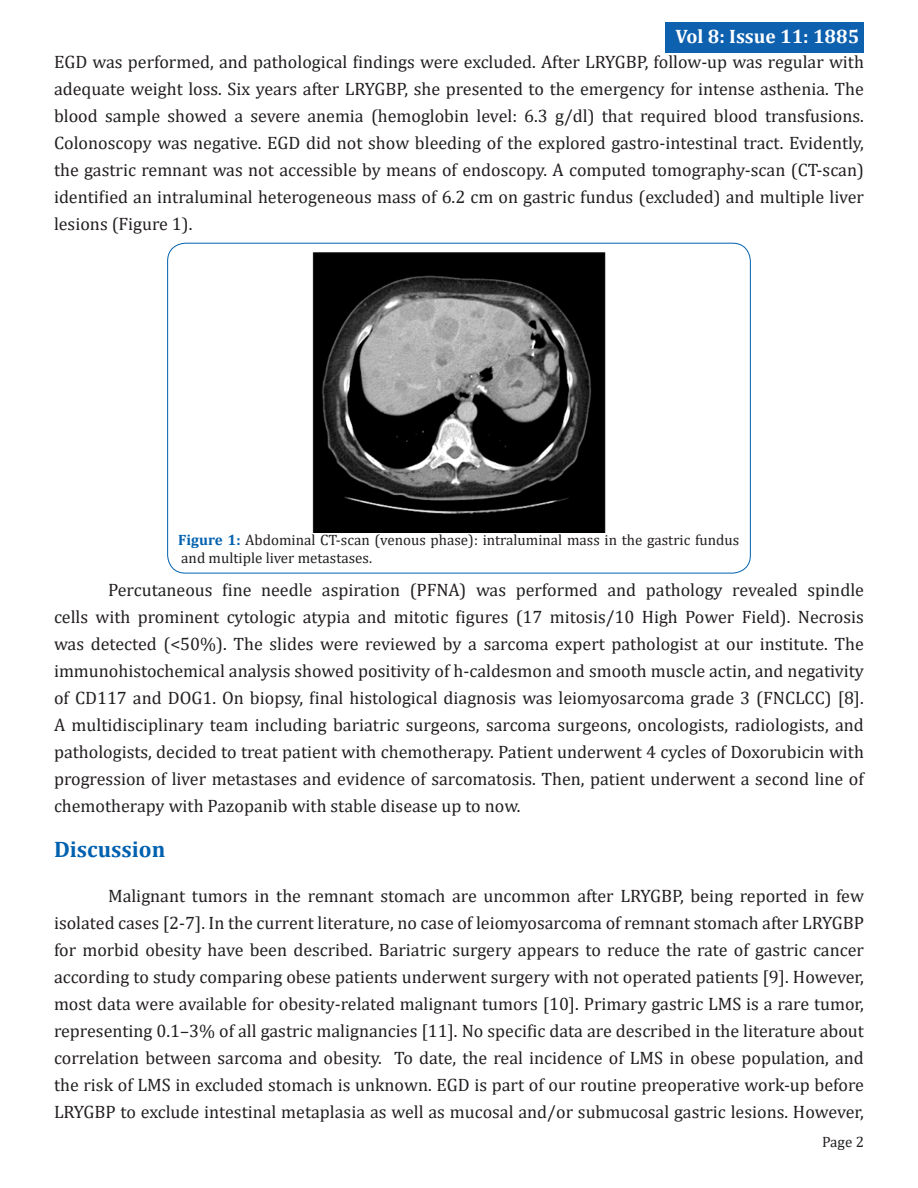
<style>
.page{position:relative;width:918px;height:1188px;background:#fff}
.page>*{position:absolute;margin:0;border:0;box-sizing:border-box;transform-origin:0 0}
.t1{font:700 22.5px "Cambria";color:#0061af}
.t2{font:700 19.5px "Cambria";color:#fff}
.Body_Text{font:18px/27px "Cambria";color:#231f20;text-align:justify}
.t3{font:15px/18px "Cambria";color:#231f20}
.s1{font-weight:700;color:#0061af}
</style>
<div class="page">
<div style="left:666px;top:22px;width:198px;height:30px;background:#0d61af"></div>
<img style="left:313px;top:252px;width:292px;height:281px">
<p class="t2" style="left:676px;top:22px;width:185px">Vol 8: Issue 11: 1885</p>
<p class="Body_Text" style="left:54px;top:48px;width:812px">EGD was performed, and pathological findings were excluded. After LRYGBP, follow-up was regular with adequate weight loss. Six years after LRYGBP, she presented to the emergency for intense asthenia. The blood sample showed a severe anemia (hemoglobin level: 6.3 g/dl) that required blood transfusions.<br>Colonoscopy was negative. EGD did not show bleeding of the explored gastro-intestinal tract. Evidently, the gastric remnant was not accessible by means of endoscopy. A computed tomography-scan (CT-scan) identified an intraluminal heterogeneous mass of 6.2 cm on gastric fundus (excluded) and multiple liver lesions (Figure 1).</p>
<p class="t3" style="left:178px;top:530px;width:563px"><span class="s1">Figure 1:</span> Abdominal CT-scan (venous phase): intraluminal mass in the gastric fundus and multiple liver metastases.</p>
<p class="Body_Text" style="left:54px;top:577px;width:812px;text-indent:54px">Percutaneous fine needle aspiration (PFNA) was performed and pathology revealed spindle cells with prominent cytologic atypia and mitotic figures (17 mitosis/10 High Power Field). Necrosis was detected (&lt;50%). The slides were reviewed by a sarcoma expert pathologist at our institute. The immunohistochemical analysis showed positivity of h-caldesmon and smooth muscle actin, and negativity of CD117 and DOG1. On biopsy, final histological diagnosis was leiomyosarcoma grade 3 (FNCLCC) [8].<br>A multidisciplinary team including bariatric surgeons, sarcoma surgeons, oncologists, radiologists, and pathologists, decided to treat patient with chemotherapy. Patient underwent 4 cycles of Doxorubicin with progression of liver metastases and evidence of sarcomatosis. Then, patient underwent a second line of chemotherapy with Pazopanib with stable disease up to now.</p>
<p class="t1" style="left:54px;top:834px;width:113px">Discussion</p>
<p class="Body_Text" style="left:54px;top:883px;width:812px;text-indent:54px">Malignant tumors in the remnant stomach are uncommon after LRYGBP, being reported in few isolated cases [2-7]. In the current literature, no case of leiomyosarcoma of remnant stomach after LRYGBP for morbid obesity have been described. Bariatric surgery appears to reduce the rate of gastric cancer according to study comparing obese patients underwent surgery with not operated patients [9]. However, most data were available for obesity-related malignant tumors [10]. Primary gastric LMS is a rare tumor, representing 0.1–3% of all gastric malignancies [11]. No specific data are described in the literature about correlation between sarcoma and obesity. To date, the real incidence of LMS in obese population, and the risk of LMS in excluded stomach is unknown. EGD is part of our routine preoperative work-up before LRYGBP to exclude intestinal metaplasia as well as mucosal and/or submucosal gastric lesions. However,</p>
<p class="t3" style="left:822px;top:1133px;width:43px">Page 2</p>
</div>
